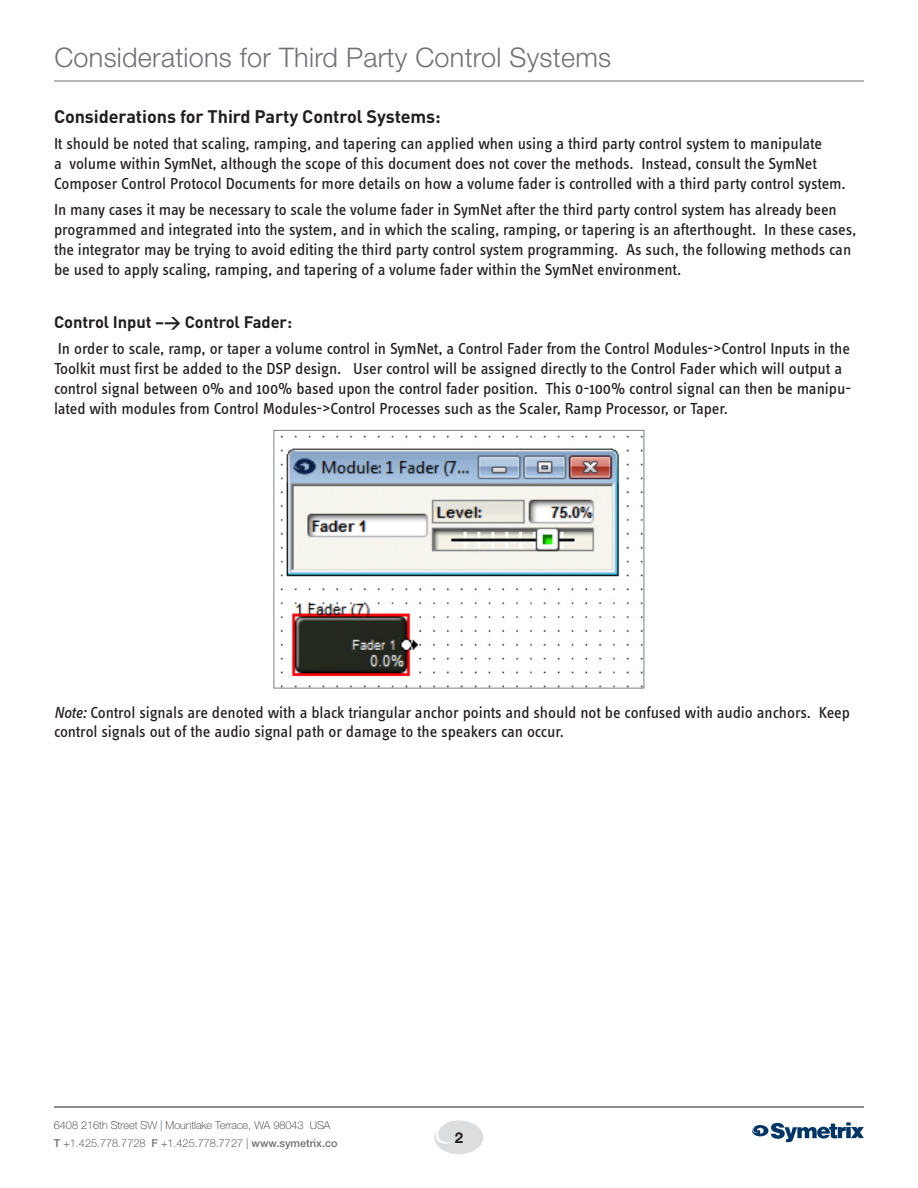
<style>
.page{position:relative;width:918px;height:1188px;background:#fff}
.page>*{position:absolute;margin:0;border:0;box-sizing:border-box;transform-origin:0 0}
.PAGE_HEADING_RIGHT{font:300 27px "Helvetica Neue LT Std";letter-spacing:.01em;color:#717074}
.BlueSub{font:700 18px "DIN";letter-spacing:-.005em;color:#231f20}
.SellCopy{font:16.5px/19.8px "Info Text";letter-spacing:-.005em;color:#231f20}
.SellCopy-2{font:700 16.5px "DIN";letter-spacing:-.005em;color:#231f20}
.t1{font:700 15px "Helvetica Neue LT Std";color:#231f20}
.t2{font:100 10.8px "Helvetica Neue LT Std";color:#231f20}
.s1{font-style:italic}
.s2{color:#003667}
.s3{font-weight:500;color:#717074}
</style>
<div class="page">
<img style="left:280px;top:435px;width:362px;height:251px">
<div style="left:274px;top:430px;width:370px;height:258px;border:1px solid #7e8083"></div>
<hr style="left:54px;top:81px;width:810px;height:1px;background:#717074">
<svg style="left:434px;top:1120px;width:49px;height:34px"></svg>
<svg style="left:752px;top:1122px;width:112px;height:20px"></svg>
<hr style="left:54px;top:1107px;width:810px;height:1px;background:#231f20">
<p class="PAGE_HEADING_RIGHT" style="left:54px;top:40px;width:558px">Considerations for Third Party Control Systems</p>
<p class="BlueSub" style="left:54px;top:105px;width:388px">Considerations for Third Party Control Systems:</p>
<p class="SellCopy" style="left:54px;top:134px;width:793px">It should be noted that scaling, ramping, and tapering can applied when using a third party control system to manipulate<br>a volume within SymNet, although the scope of this document does not cover the methods. Instead, consult the SymNet<br>Composer Control Protocol Documents for more details on how a volume fader is controlled with a third party control system.</p>
<p class="SellCopy" style="left:54px;top:200px;width:804px">In many cases it may be necessary to scale the volume fader in SymNet after the third party control system has already been programmed and integrated into the system, and in which the scaling, ramping, or tapering is an afterthought. In these cases, the integrator may be trying to avoid editing the third party control system programming. As such, the following methods can be used to apply scaling, ramping, and tapering of a volume fader within the SymNet environment.</p>
<p class="SellCopy-2" style="left:54px;top:311px;width:240px">Control Input –&gt; Control Fader:</p>
<p class="SellCopy" style="left:54px;top:339px;width:799px">In order to scale, ramp, or taper a volume control in SymNet, a Control Fader from the Control Modules-&gt;Control Inputs in the Toolkit must first be added to the DSP design. User control will be assigned directly to the Control Fader which will output a control signal between 0% and 100% based upon the control fader position. This 0-100% control signal can then be manipu&shy;lated with modules from Control Modules-&gt;Control Processes such as the Scaler, Ramp Processor, or Taper.</p>
<p class="SellCopy" style="left:54px;top:702px;width:797px"><span class="s1">Note:</span> Control signals are denoted with a black triangular anchor points and should not be confused with audio anchors. Keep control signals out of the audio signal path or damage to the speakers can occur.</p>
<p class="t2" style="left:54px;top:1119px;width:278px">6408 216th Street SW <span class="s2">|</span> Mountlake Terrace, WA 98043 USA</p>
<p class="t2" style="left:54px;top:1137px;width:285px"><span class="s3">T</span> +1.425.778.7728 <span class="s3">F</span> +1.425.778.7727 <span class="s2">|</span> <span class="s3">www.symetrix.co</span></p>
<p class="t1" style="left:455px;top:1128px;width:10px">2</p>
</div>
